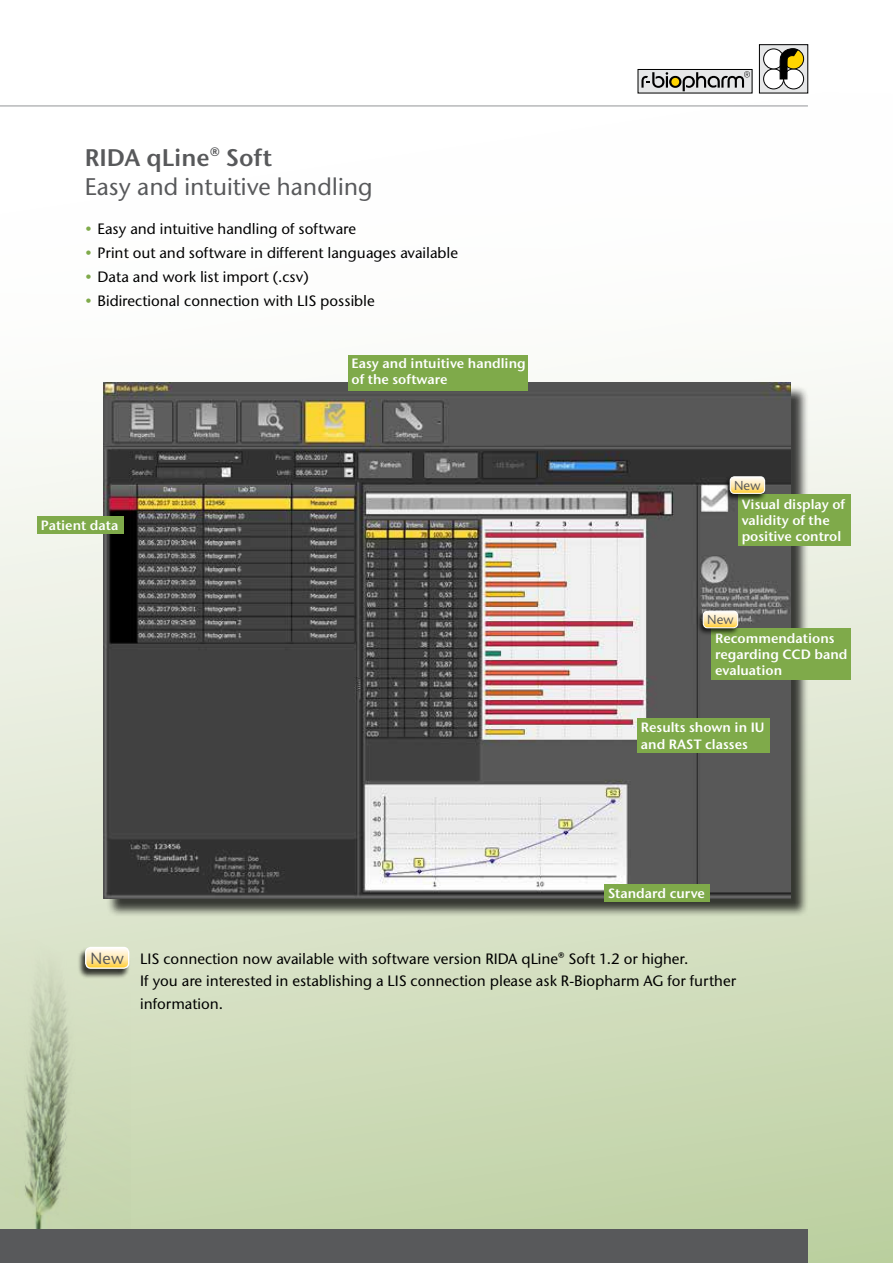
<style>
.page{position:relative;width:893px;height:1263px;background:#fff}
.page>*{position:absolute;margin:0;border:0;box-sizing:border-box;transform-origin:0 0}
.t1{font:500 24px/28.8px "Stone Sans ITC Std";color:#58595b}
.t2{font:500 16.2px "Stone Sans ITC Std";color:#58595b}
.t3{font:500 15px/22.5px "Stone Sans ITC Std";color:#000}
.t4{font:600 13.5px/16.2px "Stone Sans ITC Std";color:#fff}
.t5{font:500 12.9px "Stone Sans ITC Std";letter-spacing:.005em;color:#58595b}
.s1{font-weight:600}
.s2{color:#7faa4a}
</style>
<div class="page">
<div style="left:0;top:0;width:893px;height:1263px;background:linear-gradient(to bottom,#fff,#c4d4aa)"></div>
<img style="left:0;top:836px;width:131px;height:393px">
<div style="left:0;top:1229px;width:808px;height:34px;background:#58595b"></div>
<svg style="left:761px;top:47px;width:45px;height:44px"></svg>
<div style="left:764px;top:69px;width:20px;height:20px;background:#fff;border-radius:50%"></div>
<div style="left:763px;top:69px;width:21px;height:20px;border:1px solid #000;border-radius:50%"></div>
<div style="left:764px;top:49px;width:20px;height:20px;background:#fff;border-radius:50%"></div>
<div style="left:763px;top:49px;width:21px;height:20px;border:1px solid #000;border-radius:50%"></div>
<div style="left:784px;top:69px;width:20px;height:20px;background:#fff;border-radius:50%"></div>
<div style="left:783px;top:69px;width:21px;height:20px;border:1px solid #000;border-radius:50%"></div>
<svg style="left:784px;top:49px;width:20px;height:20px"></svg>
<div style="left:783px;top:49px;width:21px;height:20px;border:1px solid #000;border-radius:50%"></div>
<svg style="left:780px;top:48px;width:18px;height:31px"></svg>
<div style="left:638px;top:69px;width:114px;height:24px;border:1px solid #000"></div>
<svg style="left:641px;top:71px;width:109px;height:20px;background:#acaca8"></svg>
<hr style="left:0;top:106px;width:808px;height:1px;background:#939598">
<div style="left:106px;top:385px;width:703px;height:532px;background:#000;opacity:.75"></div>
<img style="left:104px;top:383px;width:686px;height:516px">
<div style="left:604px;top:885px;width:105px;height:17px;background:#7faa4a"></div>
<div style="left:637px;top:719px;width:132px;height:34px;background:#7faa4a"></div>
<div style="left:738px;top:495px;width:112px;height:51px;background:#7faa4a"></div>
<div style="left:348px;top:355px;width:179px;height:36px;background:#7faa4a"></div>
<div style="left:37px;top:516px;width:86px;height:17px;background:#7faa4a"></div>
<div style="left:712px;top:628px;width:139px;height:51px;background:#7faa4a"></div>
<div style="left:723px;top:475px;width:45px;height:27px;background:#000;opacity:.75"></div>
<svg style="left:730px;top:477px;width:35px;height:16px"></svg>
<div style="left:730px;top:476px;width:35px;height:18px;border:1px solid #fff;border-radius:4px"></div>
<div style="left:696px;top:610px;width:45px;height:27px;background:#000;opacity:.75"></div>
<svg style="left:703px;top:611px;width:35px;height:17px"></svg>
<div style="left:703px;top:611px;width:35px;height:17px;border:1px solid #fff;border-radius:4px"></div>
<div style="left:77px;top:947px;width:54px;height:32px;background:#000;opacity:.75"></div>
<svg style="left:86px;top:947px;width:43px;height:21px"></svg>
<div style="left:85px;top:947px;width:44px;height:22px;border:1px solid #fff;border-radius:5px"></div>
<h1 class="t1" style="left:85px;top:143px;width:289px"><span class="s1">RIDA qLine</span>® <span class="s1">Soft<br></span>Easy and intuitive handling</h1>
<p class="t3" style="left:85px;top:218px;width:273px"><span class="s2">•</span> Easy and intuitive handling of software</p>
<p class="t3" style="left:85px;top:242px;width:375px"><span class="s2">•</span> Print out and software in different languages available</p>
<p class="t3" style="left:85px;top:266px;width:225px"><span class="s2">•</span> Data and work list import (.csv)</p>
<p class="t3" style="left:85px;top:290px;width:291px"><span class="s2">•</span> Bidirectional connection with LIS possible</p>
<p class="t4" style="left:41px;top:517px;width:79px">Patient data</p>
<p class="t4" style="left:351px;top:355px;width:176px">Easy and intuitive handling of the software</p>
<p class="t5" style="left:734px;top:477px;width:28px">New</p>
<p class="t4" style="left:742px;top:496px;width:105px">Visual display of validity of the positive control</p>
<p class="t5" style="left:707px;top:612px;width:28px">New</p>
<p class="t4" style="left:715px;top:629px;width:134px">Recommendations regarding CCD band evaluation</p>
<p class="t4" style="left:641px;top:719px;width:125px">Results shown in IU and RAST classes</p>
<p class="t4" style="left:608px;top:885px;width:99px">Standard curve</p>
<p class="t2" style="left:90px;top:948px;width:35px">New</p>
<p class="t3" style="left:140px;top:947px;width:597px">LIS connection now available with software version RIDA qLine® Soft 1.2 or higher.<br>If you are interested in establishing a LIS connection please ask R-Biopharm AG for further information.</p>
</div>
